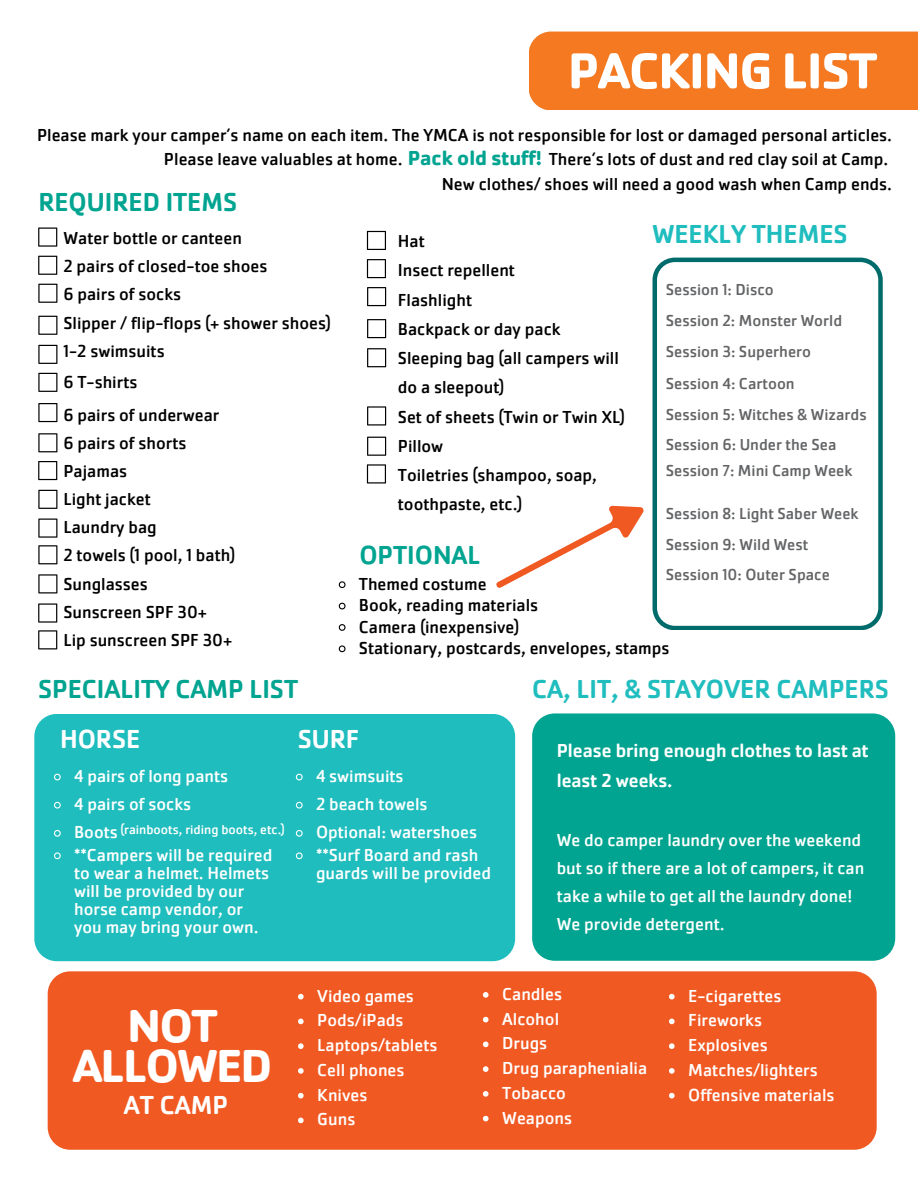
<style>
.page{position:relative;width:918px;height:1188px;background:#fff}
.page>*{position:absolute;margin:0;border:0;box-sizing:border-box;transform-origin:0 0}
.t1{font:700 52.5px "Cachet Pro";letter-spacing:-.025em;color:#fff}
.t2{font:700 48px/40.5px "Cachet Pro";letter-spacing:-.035em;color:#fff;text-align:center}
.t3{font:500 27px "Cachet Pro";color:#01a490}
.t4{font:500 27px "Cachet Pro";color:#20bdbe}
.t5{font:500 27px "Cachet Pro";color:#fff}
.t6{font:700 21px "Cachet Pro";color:#01a490}
.t7{font:500 19.5px/30.3px "Cachet Pro";color:#fff}
.t8{font:18px/29.2px "Cachet Pro";color:#000}
.t9{font:18px/18px "Cachet Pro";color:#fff}
.t10{font:16.5px/31.2px "Cachet Pro";color:#636466}
.t11{font:13.5px "Cachet Pro";color:#fff}
.s1{color:#fff}
</style>
<div class="page">
<div style="left:529px;top:32px;width:389px;height:78px;background:#f47920"></div>
<div style="left:48px;top:971px;width:829px;height:179px;background:#f15922;border-radius:22px"></div>
<svg style="left:38px;top:228px;width:19px;height:19px"></svg>
<svg style="left:38px;top:256px;width:19px;height:19px"></svg>
<svg style="left:38px;top:284px;width:19px;height:19px"></svg>
<svg style="left:38px;top:316px;width:19px;height:19px"></svg>
<svg style="left:38px;top:345px;width:19px;height:19px"></svg>
<svg style="left:38px;top:373px;width:19px;height:19px"></svg>
<svg style="left:38px;top:403px;width:19px;height:19px"></svg>
<svg style="left:38px;top:433px;width:19px;height:19px"></svg>
<svg style="left:38px;top:461px;width:19px;height:19px"></svg>
<svg style="left:38px;top:490px;width:19px;height:19px"></svg>
<svg style="left:38px;top:519px;width:19px;height:19px"></svg>
<svg style="left:367px;top:231px;width:19px;height:19px"></svg>
<svg style="left:367px;top:259px;width:19px;height:19px"></svg>
<svg style="left:367px;top:287px;width:19px;height:19px"></svg>
<svg style="left:367px;top:319px;width:19px;height:19px"></svg>
<svg style="left:367px;top:348px;width:19px;height:19px"></svg>
<svg style="left:367px;top:406px;width:19px;height:20px"></svg>
<svg style="left:367px;top:437px;width:19px;height:19px"></svg>
<svg style="left:367px;top:464px;width:19px;height:20px"></svg>
<div style="left:34px;top:714px;width:481px;height:247px;background:#20bdbe;border-radius:23px"></div>
<svg style="left:38px;top:545px;width:19px;height:19px"></svg>
<div style="left:532px;top:713px;width:363px;height:248px;background:#01a490;border-radius:22px"></div>
<svg style="left:38px;top:574px;width:19px;height:19px"></svg>
<svg style="left:38px;top:603px;width:19px;height:20px"></svg>
<svg style="left:38px;top:630px;width:19px;height:19px"></svg>
<svg style="left:653px;top:258px;width:230px;height:372px"></svg>
<svg style="left:496px;top:506px;width:148px;height:82px"></svg>
<svg style="left:338px;top:581px;width:8px;height:8px"></svg>
<svg style="left:338px;top:602px;width:8px;height:8px"></svg>
<svg style="left:338px;top:624px;width:8px;height:7px"></svg>
<svg style="left:338px;top:645px;width:8px;height:8px"></svg>
<svg style="left:298px;top:994px;width:6px;height:5px"></svg>
<svg style="left:298px;top:1019px;width:6px;height:5px"></svg>
<svg style="left:298px;top:1043px;width:6px;height:6px"></svg>
<svg style="left:298px;top:1068px;width:6px;height:6px"></svg>
<svg style="left:298px;top:1093px;width:6px;height:5px"></svg>
<svg style="left:298px;top:1118px;width:6px;height:5px"></svg>
<svg style="left:483px;top:992px;width:6px;height:6px"></svg>
<svg style="left:483px;top:1017px;width:6px;height:5px"></svg>
<svg style="left:483px;top:1042px;width:6px;height:5px"></svg>
<svg style="left:483px;top:1066px;width:6px;height:6px"></svg>
<svg style="left:483px;top:1091px;width:6px;height:6px"></svg>
<svg style="left:483px;top:1116px;width:6px;height:5px"></svg>
<svg style="left:669px;top:994px;width:6px;height:5px"></svg>
<svg style="left:669px;top:1019px;width:6px;height:5px"></svg>
<svg style="left:669px;top:1043px;width:6px;height:6px"></svg>
<svg style="left:669px;top:1068px;width:6px;height:6px"></svg>
<svg style="left:669px;top:1093px;width:6px;height:5px"></svg>
<svg style="left:54px;top:773px;width:7px;height:8px"></svg>
<svg style="left:54px;top:801px;width:7px;height:8px"></svg>
<svg style="left:54px;top:830px;width:7px;height:7px"></svg>
<svg style="left:54px;top:852px;width:7px;height:8px"></svg>
<svg style="left:295px;top:773px;width:8px;height:8px"></svg>
<svg style="left:295px;top:801px;width:8px;height:8px"></svg>
<svg style="left:295px;top:830px;width:8px;height:7px"></svg>
<svg style="left:295px;top:852px;width:8px;height:8px"></svg>
<p class="t1" style="left:568px;top:38px;width:311px">PACKING LIST</p>
<p class="t8" style="left:164px;top:122px;width:730px;line-height:24.8px;text-indent:-127px">Please mark your camper’s name on each item. The YMCA is not responsible for lost or damaged personal articles.<br>Please leave valuables at home. <span class="s1">Pack old stuff!</span></p>
<h3 class="t6" style="left:408px;top:145px;width:136px">Pack old stuff!</h3>
<p class="t8" style="left:442px;top:147px;width:452px;line-height:24.8px;text-align:right">There’s lots of dust and red clay soil at Camp.<br>New clothes/ shoes will need a good wash when Camp ends.</p>
<h4 class="t3" style="left:38px;top:185px;width:200px">REQUIRED ITEMS</h4>
<h1 class="t8" style="left:63px;top:223px;width:180px">Water bottle or canteen</h1>
<h4 class="t8" style="left:63px;top:252px;width:206px">2 pairs of closed-toe shoes</h4>
<h3 class="t8" style="left:63px;top:280px;width:269px;line-height:28.2px">6 pairs of socks<br>Slipper / flip-flops (+ shower shoes)<br>1-2 swimsuits</h3>
<h3 class="t8" style="left:63px;top:366px;width:158px;line-height:32.7px">6 T-shirts<br>6 pairs of underwear</h3>
<h3 class="t8" style="left:63px;top:429px;width:125px;line-height:28.2px">6 pairs of shorts<br>Pajamas<br>Light jacket<br>Laundry bag</h3>
<h2 class="t8" style="left:63px;top:541px;width:173px;line-height:28.2px">2 towels (1 pool, 1 bath)<br>Sunglasses<br>Sunscreen SPF 30+<br>Lip sunscreen SPF 30+</h2>
<p class="t4" style="left:653px;top:217px;width:197px">WEEKLY THEMES</p>
<h2 class="t8" style="left:398px;top:226px;width:229px">Hat<br>Insect repellent<br>Flashlight<br>Backpack or day pack<br>Sleeping bag (all campers will do a sleepout)<br>Set of sheets (Twin or Twin XL)<br>Pillow<br>Toiletries (shampoo, soap, toothpaste, etc.)</h2>
<p class="t10" style="left:666px;top:274px;width:202px">Session 1: Disco<br>Session 2: Monster World<br>Session 3: Superhero<br>Session 4: Cartoon<br>Session 5: Witches &amp; Wizards</p>
<h2 class="t10" style="left:666px;top:429px;width:172px">Session 6: Under the Sea</h2>
<h2 class="t10" style="left:666px;top:455px;width:188px">Session 7: Mini Camp Week</h2>
<p class="t10" style="left:666px;top:498px;width:194px">Session 8: Light Saber Week<br>Session 9: Wild West</p>
<p class="t10" style="left:666px;top:559px;width:166px">Session 10: Outer Space</p>
<p class="t3" style="left:359px;top:538px;width:123px">OPTIONAL</p>
<p class="t8" style="left:359px;top:569px;width:129px">Themed costume</p>
<h4 class="t8" style="left:359px;top:590px;width:181px">Book, reading materials</h4>
<p class="t8" style="left:359px;top:612px;width:162px">Camera (inexpensive)</p>
<h4 class="t8" style="left:359px;top:633px;width:312px">Stationary, postcards, envelopes, stamps</h4>
<p class="t3" style="left:38px;top:672px;width:261px">SPECIALITY CAMP LIST</p>
<p class="t5" style="left:60px;top:722px;width:82px">HORSE</p>
<p class="t5" style="left:298px;top:722px;width:63px">SURF</p>
<p class="t9" style="left:316px;top:767px;width:89px">4 swimsuits</p>
<p class="t9" style="left:316px;top:795px;width:113px">2 beach towels</p>
<p class="t9" style="left:316px;top:823px;width:163px">Optional: watershoes</p>
<p class="t9" style="left:316px;top:846px;width:177px">**Surf Board and rash guards will be provided</p>
<p class="t9" style="left:74px;top:767px;width:156px">4 pairs of long pants</p>
<p class="t9" style="left:74px;top:795px;width:119px">4 pairs of socks</p>
<p class="t9" style="left:74px;top:823px;width:45px">Boots</p>
<h2 class="t9" style="left:74px;top:846px;width:200px">**Campers will be required to wear a helmet. Helmets will be provided by our horse camp vendor, or you may bring your own.</h2>
<p class="t11" style="left:120px;top:821px;width:166px">(rainboots, riding boots, etc.)</p>
<p class="t4" style="left:532px;top:672px;width:358px">CA, LIT, &amp; STAYOVER CAMPERS</p>
<h2 class="t7" style="left:557px;top:735px;width:313px">Please bring enough clothes to last at least 2 weeks.</h2>
<h2 class="t9" style="left:557px;top:826px;width:309px;line-height:28.2px">We do camper laundry over the weekend but so if there are a lot of campers, it can take a while to get all the laundry done!<br>We provide detergent.</h2>
<p class="t2" style="left:73px;top:1005px;width:201px">NOT<br>ALLOWED</p>
<p class="t5" style="left:124px;top:1088px;width:106px">AT CAMP</p>
<h4 class="t9" style="left:317px;top:987px;width:98px">Video games</h4>
<h4 class="t9" style="left:317px;top:1011px;width:88px">Pods/iPads</h4>
<h4 class="t9" style="left:317px;top:1036px;width:122px">Laptops/tablets</h4>
<h4 class="t9" style="left:317px;top:1061px;width:89px">Cell phones</h4>
<h4 class="t9" style="left:317px;top:1086px;width:52px">Knives</h4>
<p class="t9" style="left:317px;top:1110px;width:40px">Guns</p>
<p class="t9" style="left:502px;top:985px;width:61px">Candles</p>
<p class="t9" style="left:502px;top:1010px;width:58px">Alcohol</p>
<p class="t9" style="left:502px;top:1034px;width:47px">Drugs</p>
<p class="t9" style="left:502px;top:1059px;width:147px">Drug paraphenialia</p>
<p class="t9" style="left:502px;top:1084px;width:65px">Tobacco</p>
<p class="t9" style="left:502px;top:1109px;width:71px">Weapons</p>
<p class="t9" style="left:688px;top:987px;width:95px">E-cigarettes</p>
<p class="t9" style="left:688px;top:1011px;width:75px">Fireworks</p>
<p class="t9" style="left:688px;top:1036px;width:81px">Explosives</p>
<p class="t9" style="left:688px;top:1061px;width:131px">Matches/lighters</p>
<p class="t9" style="left:688px;top:1086px;width:148px">Offensive materials</p>
</div>
